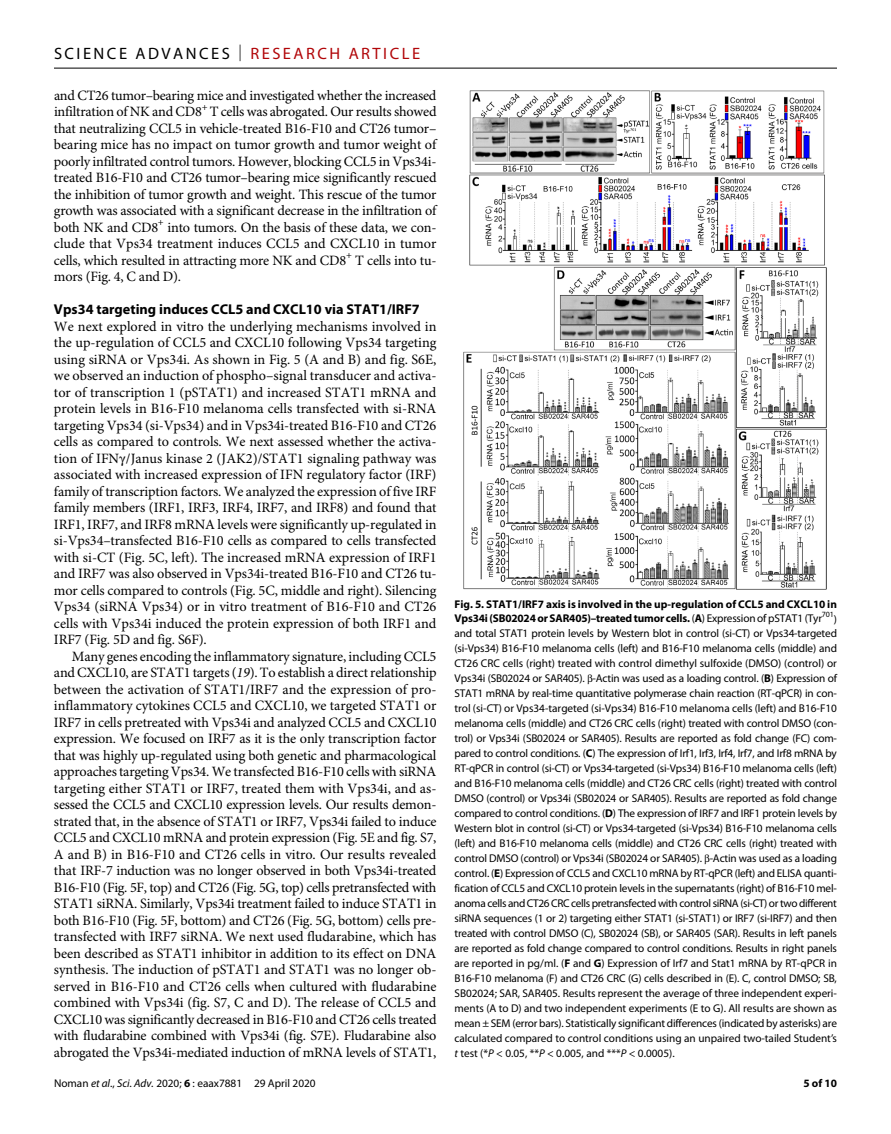
<style>
.page{position:relative;width:891px;height:1134px;background:#fff}
.page>*{position:absolute;margin:0;border:0;box-sizing:border-box;transform-origin:0 0}
.t1{font:16.5px "Myriad Pro";letter-spacing:.15em;color:#000}
.t2{font:14.25px/16.5px "Minion Pro";letter-spacing:-.015em;color:#000;text-align:justify}
.t3{font:700 14.25px "Myriad Pro";color:#000}
.t4{font:11.25px/15px "Myriad Pro";color:#000;text-align:justify}
.t5{font:700 11.25px "Myriad Pro";color:#000}
.s1{font-weight:300}
.s2{color:#b10508}
.s3{font-style:italic}
.s4{font-weight:700}
</style>
<div class="page">
<hr style="left:54px;top:68px;width:783px;height:1px;background:#000">
<img style="left:464px;top:90px;width:363px;height:499px">
<p class="t1" style="left:54px;top:40px;width:368px">SCIENCE ADVANCES <span class="s1">|</span> <span class="s2">RESEARCH ARTICLE</span></p>
<p class="t2" style="left:54px;top:88px;width:384px">and CT26 tumor–bearing mice and investigated whether the increased infiltration of NK and CD8<sup>+</sup> T cells was abrogated. Our results showed that neutralizing CCL5 in vehicle-treated B16-F10 and CT26 tumor– bearing mice has no impact on tumor growth and tumor weight of poorly infiltrated control tumors. However, blocking CCL5 in Vps34i&shy;treated B16-F10 and CT26 tumor–bearing mice significantly rescued the inhibition of tumor growth and weight. This rescue of the tumor growth was associated with a significant decrease in the infiltration of both NK and CD8<sup>+</sup> into tumors. On the basis of these data, we con&shy;clude that Vps34 treatment induces CCL5 and CXCL10 in tumor cells, which resulted in attracting more NK and CD8<sup>+</sup> T cells into tu&shy;mors (Fig. 4, C and D).</p>
<p class="t3" style="left:54px;top:298px;width:367px">Vps34 targeting induces CCL5 and CXCL10 via STAT1/IRF7</p>
<p class="t2" style="left:54px;top:319px;width:384px">We next explored in vitro the underlying mechanisms involved in the up-regulation of CCL5 and CXCL10 following Vps34 targeting using siRNA or Vps34i. As shown in Fig. 5 (A and B) and fig. S6E, we observed an induction of phospho–signal transducer and activa&shy;tor of transcription 1 (pSTAT1) and increased STAT1 mRNA and protein levels in B16-F10 melanoma cells transfected with si-RNA targeting Vps34 (si-Vps34) and in Vps34i-treated B16-F10 and CT26 cells as compared to controls. We next assessed whether the activa&shy;tion of IFN /Janus kinase 2 (JAK2)/STAT1 signaling pathway was associated with increased expression of IFN regulatory factor (IRF) family of transcription factors. We analyzed the expression of five IRF family members (IRF1, IRF3, IRF4, IRF7, and IRF8) and found that IRF1, IRF7, and IRF8 mRNA levels were significantly up-regulated in si-Vps34–transfected B16-F10 cells as compared to cells transfected with si-CT (Fig. 5C, left). The increased mRNA expression of IRF1 and IRF7 was also observed in Vps34i-treated B16-F10 and CT26 tu&shy;mor cells compared to controls (Fig. 5C, middle and right). Silencing Vps34 (siRNA Vps34) or in vitro treatment of B16-F10 and CT26 cells with Vps34i induced the protein expression of both IRF1 and IRF7 (Fig. 5D and fig. S6F).</p>
<p class="t2" style="left:54px;top:649px;width:384px;text-indent:18px">Many genes encoding the inflammatory signature, including CCL5 and CXCL10, are STAT1 targets (<span class="s3">19</span>). To establish a direct relationship between the activation of STAT1/IRF7 and the expression of pro&shy;inflammatory cytokines CCL5 and CXCL10, we targeted STAT1 or IRF7 in cells pretreated with Vps34i and analyzed CCL5 and CXCL10 expression. We focused on IRF7 as it is the only transcription factor that was highly up-regulated using both genetic and pharmacological approaches targeting Vps34. We transfected B16-F10 cells with siRNA targeting either STAT1 or IRF7, treated them with Vps34i, and as&shy;sessed the CCL5 and CXCL10 expression levels. Our results demon&shy;strated that, in the absence of STAT1 or IRF7, Vps34i failed to induce CCL5 and CXCL10 mRNA and protein expression (Fig. 5E and fig. S7, A and B) in B16-F10 and CT26 cells in vitro. Our results revealed that IRF-7 induction was no longer observed in both Vps34i-treated B16-F10 (Fig. 5F, top) and CT26 (Fig. 5G, top) cells pretransfected with STAT1 siRNA. Similarly, Vps34i treatment failed to induce STAT1 in both B16-F10 (Fig. 5F, bottom) and CT26 (Fig. 5G, bottom) cells pre&shy;transfected with IRF7 siRNA. We next used fludarabine, which has been described as STAT1 inhibitor in addition to its effect on DNA synthesis. The induction of pSTAT1 and STAT1 was no longer ob&shy;served in B16-F10 and CT26 cells when cultured with fludarabine combined with Vps34i (fig. S7, C and D). The release of CCL5 and CXCL10 was significantly decreased in B16-F10 and CT26 cells treated with fludarabine combined with Vps34i (fig. S7E). Fludarabine also abrogated the Vps34i-mediated induction of mRNA levels of STAT1,</p>
<p class="t4" style="left:54px;top:1076px;width:263px">Noman <span class="s3">et al</span>., <span class="s3">Sci. Adv.</span> 2020; <span class="s4">6</span> : eaax7881 29 April 2020</p>
<p class="t4" style="left:454px;top:596px;width:384px"><span class="s4">Fig. 5. STAT1/IRF7 axis is involved in the up-regulation of CCL5 and CXCL10 in Vps34i (SB02024 or SAR405)–treated tumor cells.</span> (<span class="s4">A</span>) Expression of pSTAT1 (Tyr<sup>701</sup>) and total STAT1 protein levels by Western blot in control (si-CT) or Vps34-targeted (si-Vps34) B16-F10 melanoma cells (left) and B16-F10 melanoma cells (middle) and CT26 CRC cells (right) treated with control dimethyl sulfoxide (DMSO) (control) or Vps34i (SB02024 or SAR405). -Actin was used as a loading control. (<span class="s4">B</span>) Expression of STAT1 mRNA by real-time quantitative polymerase chain reaction (RT-qPCR) in con&shy;trol (si-CT) or Vps34-targeted (si-Vps34) B16-F10 melanoma cells (left) and B16-F10 melanoma cells (middle) and CT26 CRC cells (right) treated with control DMSO (con&shy;trol) or Vps34i (SB02024 or SAR405). Results are reported as fold change (FC) com&shy;pared to control conditions. (<span class="s4">C</span>) The expression of Irf1, Irf3, Irf4, Irf7, and Irf8 mRNA by RT-qPCR in control (si-CT) or Vps34-targeted (si-Vps34) B16-F10 melanoma cells (left) and B16-F10 melanoma cells (middle) and CT26 CRC cells (right) treated with control DMSO (control) or Vps34i (SB02024 or SAR405). Results are reported as fold change compared to control conditions. (<span class="s4">D</span>) The expression of IRF7 and IRF1 protein levels by Western blot in control (si-CT) or Vps34-targeted (si-Vps34) B16-F10 melanoma cells (left) and B16-F10 melanoma cells (middle) and CT26 CRC cells (right) treated with control DMSO (control) or Vps34i (SB02024 or SAR405). -Actin was used as a loading control. (<span class="s4">E</span>) Expression of CCL5 and CXCL10 mRNA by RT-qPCR (left) and ELISA quanti&shy;fication of CCL5 and CXCL10 protein levels in the supernatants (right) of B16-F10 mel&shy;anoma cells and CT26 CRC cells pretransfected with control siRNA (si-CT) or two different siRNA sequences (1 or 2) targeting either STAT1 (si-STAT1) or IRF7 (si-IRF7) and then treated with control DMSO (C), SB02024 (SB), or SAR405 (SAR). Results in left panels are reported as fold change compared to control conditions. Results in right panels are reported in pg/ml. (<span class="s4">F</span> and <span class="s4">G</span>) Expression of Irf7 and Stat1 mRNA by RT-qPCR in B16-F10 melanoma (F) and CT26 CRC (G) cells described in (E). C, control DMSO; SB, SB02024; SAR, SAR405. Results represent the average of three independent experi&shy;ments (A to D) and two independent experiments (E to G). All results are shown as mean ± SEM (error bars). Statistically significant differences (indicated by asterisks) are calculated compared to control conditions using an unpaired two-tailed Student’s <span class="s3">t</span> test (*<span class="s3">P</span> &lt; 0.05, **<span class="s3">P</span> &lt; 0.005, and ***<span class="s3">P</span> &lt; 0.0005).</p>
<p class="t5" style="left:803px;top:1074px;width:35px">5 of 10</p>
</div>
